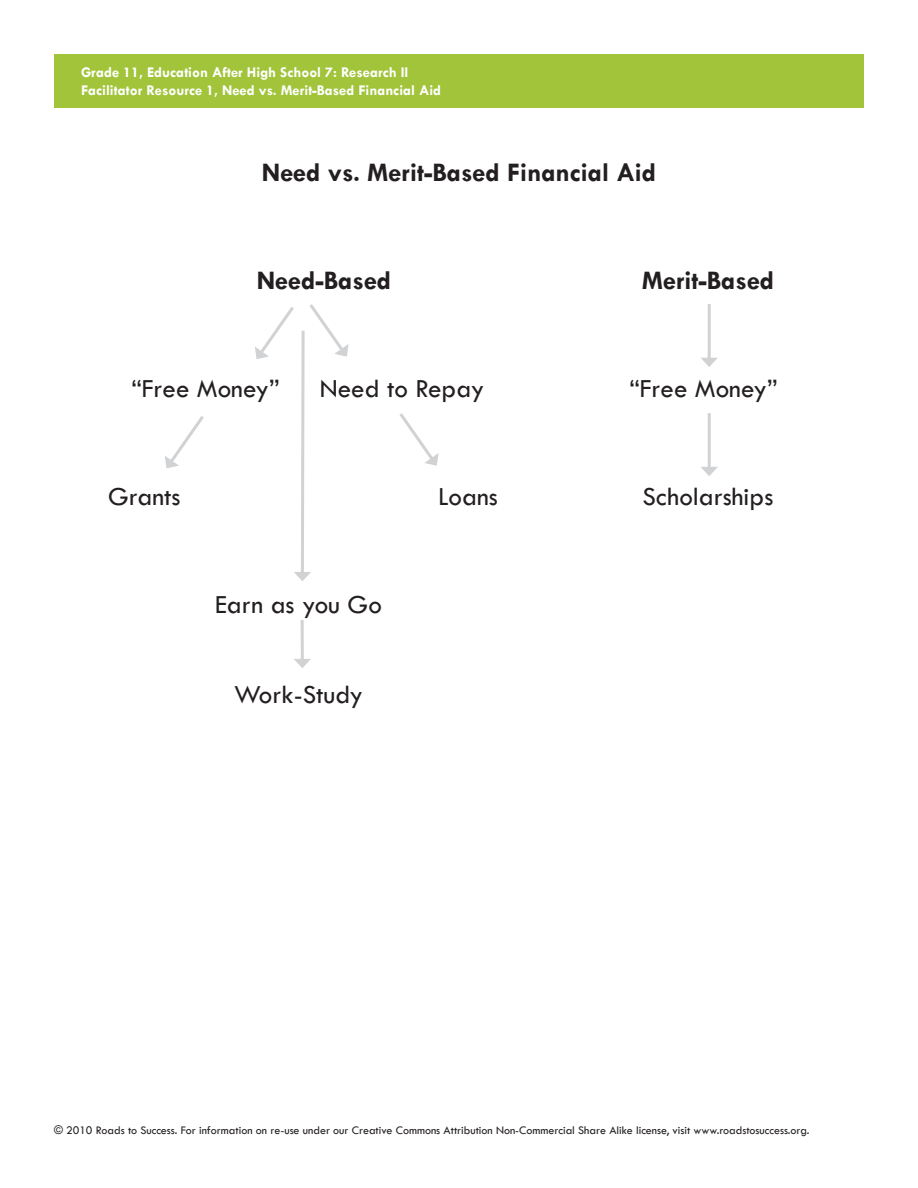
<style>
.page{position:relative;width:918px;height:1188px;background:#fff}
.page>*{position:absolute;margin:0;border:0;box-sizing:border-box;transform-origin:0 0}
.SHFR_Text{font:27px "Tw Cen";color:#231f20}
.SHFR_Title{font:700 27px "Tw Cen";color:#231f20}
.SHFR_Text-2{font:700 27px "Tw Cen";color:#231f20}
.t1{font:700 15px "Tw Cen";color:#fff}
.t2{font:12px "Tw Cen";color:#231f20}
</style>
<div class="page">
<hr style="left:708px;top:304px;width:3px;height:56px;background:#d1d2d4">
<svg style="left:701px;top:358px;width:17px;height:9px"></svg>
<hr style="left:708px;top:413px;width:3px;height:57px;background:#d1d2d4">
<svg style="left:701px;top:467px;width:17px;height:9px"></svg>
<svg style="left:165px;top:416px;width:39px;height:52px"></svg>
<svg style="left:400px;top:413px;width:39px;height:53px"></svg>
<div style="left:54px;top:54px;width:810px;height:54px;background:#a1c43a"></div>
<svg style="left:255px;top:304px;width:94px;height:277px"></svg>
<hr style="left:301px;top:620px;width:3px;height:42px;background:#d1d2d4">
<svg style="left:294px;top:659px;width:17px;height:9px"></svg>
<p class="t1" style="left:81px;top:63px;width:329px">Grade 11, Education After High School 7: Research II</p>
<p class="t1" style="left:81px;top:81px;width:362px">Facilitator Resource 1, Need vs. Merit-Based Financial Aid</p>
<p class="SHFR_Title" style="left:262px;top:156px;width:396px">Need vs. Merit-Based Financial Aid</p>
<p class="SHFR_Text-2" style="left:257px;top:264px;width:136px">Need-Based</p>
<p class="SHFR_Text-2" style="left:642px;top:264px;width:134px">Merit-Based</p>
<p class="SHFR_Text" style="left:132px;top:372px;width:149px">“Free Money”</p>
<p class="SHFR_Text" style="left:320px;top:372px;width:166px">Need to Repay</p>
<p class="SHFR_Text" style="left:630px;top:372px;width:149px">“Free Money”</p>
<p class="SHFR_Text" style="left:108px;top:480px;width:74px">Grants</p>
<p class="SHFR_Text" style="left:438px;top:480px;width:61px">Loans</p>
<p class="SHFR_Text" style="left:643px;top:480px;width:132px">Scholarships</p>
<p class="SHFR_Text" style="left:215px;top:588px;width:168px">Earn as you Go</p>
<p class="SHFR_Text" style="left:234px;top:678px;width:130px">Work-Study</p>
<p class="t2" style="left:54px;top:1123px;width:757px">© 2010 Roads to Success. For information on re-use under our Creative Commons Attribution Non-Commercial Share Alike license, visit www.roadstosuccess.org.</p>
</div>
